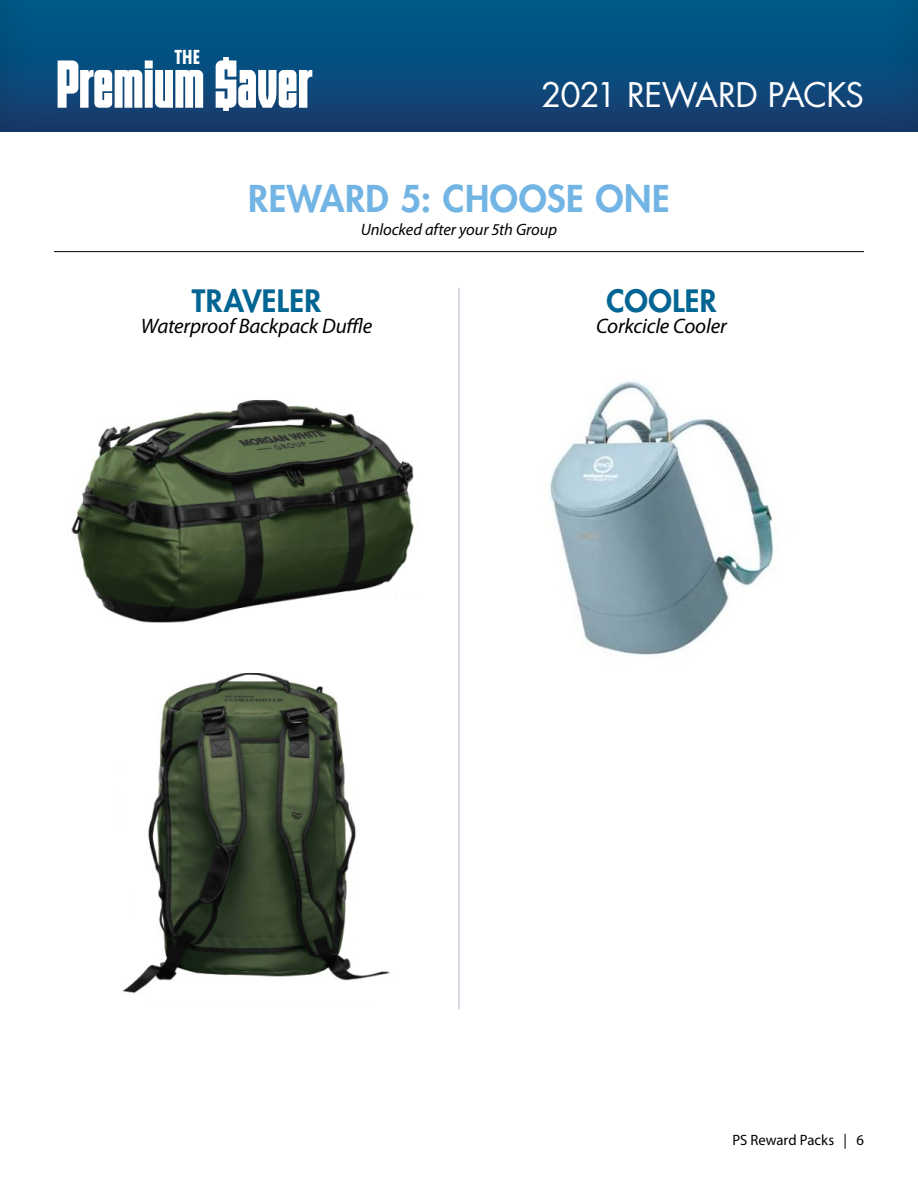
<style>
.page{position:relative;width:918px;height:1188px;background:#fff}
.page>*{position:absolute;margin:0;border:0;box-sizing:border-box;transform-origin:0 0}
.t1{font:65.4px "LHF Tallington Modern";color:#fff}
.t2{font:800 36px "Futura";letter-spacing:.015em;color:#72b5e4}
.t3{font:33px "Futura";letter-spacing:-.03em;color:#fff}
.t4{font:800 30px "Futura";letter-spacing:.01em;color:#006592}
.t5{font:italic 21px "Myriad Pro";letter-spacing:-.01em;color:#000}
.t6{font:700 condensed 18.75px "Futura";color:#fff}
.t7{font:italic 16.5px "Myriad Pro";letter-spacing:-.005em;color:#000}
.t8{font:15px "Myriad Pro";color:#000}
</style>
<div class="page">
<div style="left:0;top:0;width:918px;height:134px;background:#000;opacity:.25"></div>
<hr style="left:54px;top:251px;width:810px;height:1px;background:#000">
<hr style="left:458px;top:288px;width:2px;height:721px;background:#c8d1df">
<img style="left:71px;top:400px;width:343px;height:223px">
<img style="left:122px;top:673px;width:268px;height:320px">
<img style="left:549px;top:381px;width:225px;height:274px">
<p class="t6" style="left:175px;top:45px;width:27px">THE</p>
<h1 class="t1" style="left:58px;top:51px;width:257px">Premium $aver</h1>
<h3 class="t3" style="left:541px;top:73px;width:324px">2021 REWARD PACKS</h3>
<h2 class="t2" style="left:248px;top:175px;width:423px">REWARD 5: CHOOSE ONE</h2>
<p class="t7" style="left:361px;top:221px;width:198px">Unlocked after your 5th Group</p>
<h3 class="t4" style="left:192px;top:281px;width:131px">TRAVELER</h3>
<p class="t5" style="left:141px;top:314px;width:233px">Waterproof Backpack Duffle</p>
<h3 class="t4" style="left:606px;top:281px;width:112px">COOLER</h3>
<p class="t5" style="left:596px;top:314px;width:132px">Corkcicle Cooler</p>
<p class="t8" style="left:732px;top:1131px;width:133px">PS Reward Packs | 6</p>
</div>
